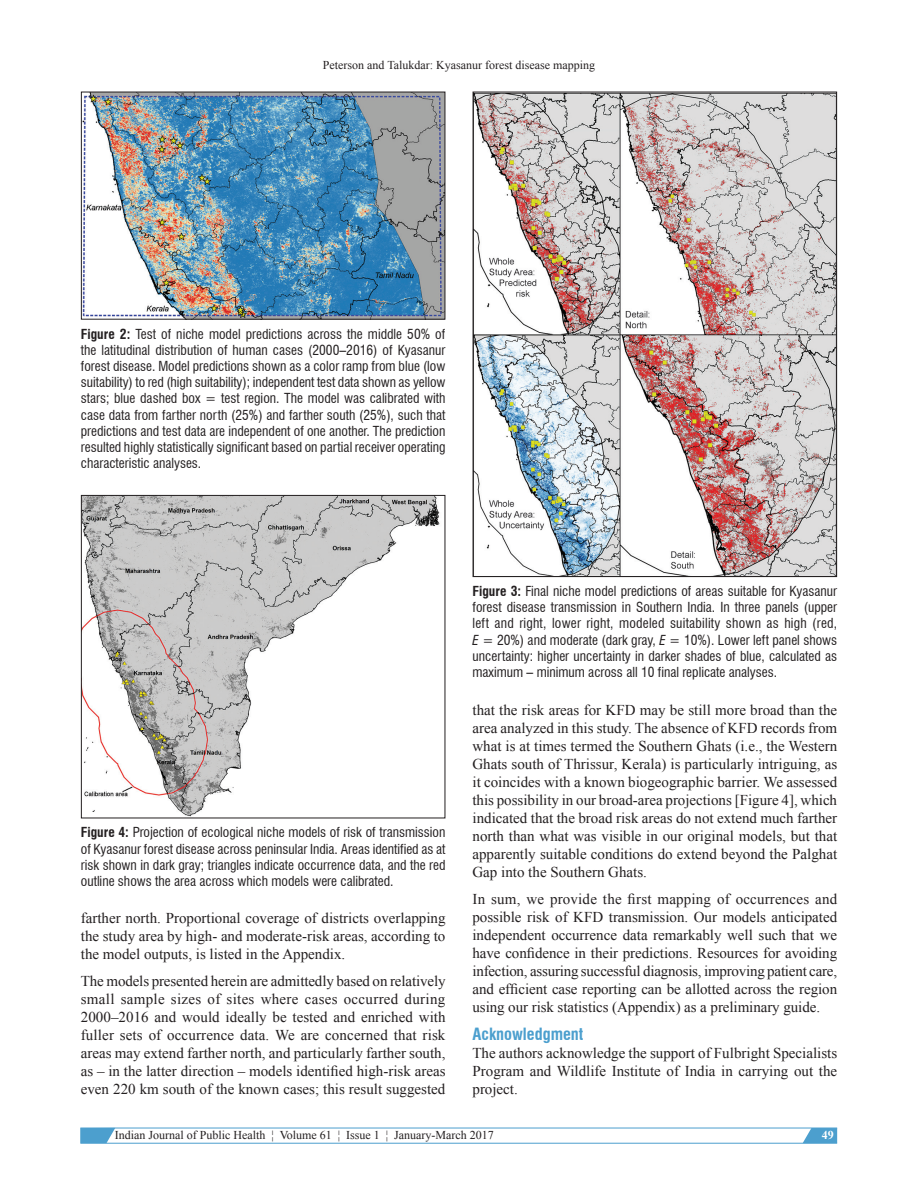
<style>
.page{position:relative;width:918px;height:1188px;background:#fff}
.page>*{position:absolute;margin:0;border:0;box-sizing:border-box;transform-origin:0 0}
.t1{font:700 condensed 16.5px "Swiss 721 BT";color:#4c9fce}
.t2{font:15px/18px "Times New Roman";color:#231f20;text-align:justify}
.t3{font:condensed 13.5px/16.2px "Swiss 721 BT";color:#231f20;text-align:justify}
.t4{font:12px "Times New Roman";color:#231f20}
.t5{font:700 12px "Times New Roman";color:#fff}
.s1{font-weight:700}
.s2{font-style:italic}
</style>
<div class="page">
<svg style="left:80px;top:1128px;width:758px;height:16px"></svg>
<img style="left:475px;top:94px;width:360px;height:481px">
<img style="left:83px;top:94px;width:360px;height:223px">
<img style="left:83px;top:497px;width:357px;height:319px">
<div style="left:81px;top:495px;width:364px;height:323px;border:1px solid #231f20"></div>
<p class="t4" style="left:323px;top:56px;width:274px">Peterson and Talukdar: Kyasanur forest disease mapping</p>
<p class="t3" style="left:81px;top:326px;width:366px"><span class="s1">Figure 2:</span> Test of niche model predictions across the middle 50% of the latitudinal distribution of human cases (2000–2016) of Kyasanur forest disease. Model predictions shown as a color ramp from blue (low suitability) to red (high suitability); independent test data shown as yellow stars; blue dashed box = test region. The model was calibrated with case data from farther north (25%) and farther south (25%), such that predictions and test data are independent of one another. The prediction resulted highly statistically significant based on partial receiver operating characteristic analyses.</p>
<p class="t3" style="left:81px;top:824px;width:366px"><span class="s1">Figure 4:</span> Projection of ecological niche models of risk of transmission of Kyasanur forest disease across peninsular India. Areas identified as at risk shown in dark gray; triangles indicate occurrence data, and the red outline shows the area across which models were calibrated.</p>
<p class="t2" style="left:81px;top:909px;width:366px">farther north. Proportional coverage of districts overlapping the study area by high‑ and moderate‑risk areas, according to the model outputs, is listed in the Appendix.</p>
<p class="t2" style="left:81px;top:971px;width:366px">The models presented herein are admittedly based on relatively small sample sizes of sites where cases occurred during 2000–2016 and would ideally be tested and enriched with fuller sets of occurrence data. We are concerned that risk areas may extend farther north, and particularly farther south, as – in the latter direction – models identified high‑risk areas even 220 km south of the known cases; this result suggested</p>
<p class="t3" style="left:472px;top:583px;width:366px"><span class="s1">Figure 3:</span> Final niche model predictions of areas suitable for Kyasanur forest disease transmission in Southern India. In three panels (upper left and right, lower right, modeled suitability shown as high (red, <span class="s2">E</span> = 20%) and moderate (dark gray, <span class="s2">E</span> = 10%). Lower left panel shows uncertainty: higher uncertainty in darker shades of blue, calculated as maximum – minimum across all 10 final replicate analyses.</p>
<p class="t2" style="left:472px;top:701px;width:366px">that the risk areas for KFD may be still more broad than the area analyzed in this study. The absence of KFD records from what is at times termed the Southern Ghats (i.e., the Western Ghats south of Thrissur, Kerala) is particularly intriguing, as it coincides with a known biogeographic barrier. We assessed this possibility in our broad‑area projections [Figure 4], which indicated that the broad risk areas do not extend much farther north than what was visible in our original models, but that apparently suitable conditions do extend beyond the Palghat Gap into the Southern Ghats.</p>
<p class="t2" style="left:472px;top:889px;width:366px">In sum, we provide the first mapping of occurrences and possible risk of KFD transmission. Our models anticipated independent occurrence data remarkably well such that we have confidence in their predictions. Resources for avoiding infection, assuring successful diagnosis, improving patient care, and efficient case reporting can be allotted across the region using our risk statistics (Appendix) as a preliminary guide.</p>
<p class="t1" style="left:472px;top:1024px;width:112px">Acknowledgment</p>
<p class="t2" style="left:472px;top:1043px;width:366px">The authors acknowledge the support of Fulbright Specialists Program and Wildlife Institute of India in carrying out the project.</p>
<p class="t4" style="left:115px;top:1127px;width:381px">Indian Journal of Public Health ¦ Volume 61 ¦ Issue 1 ¦ January-March 2017</p>
<p class="t5" style="left:822px;top:1127px;width:13px">49</p>
</div>
